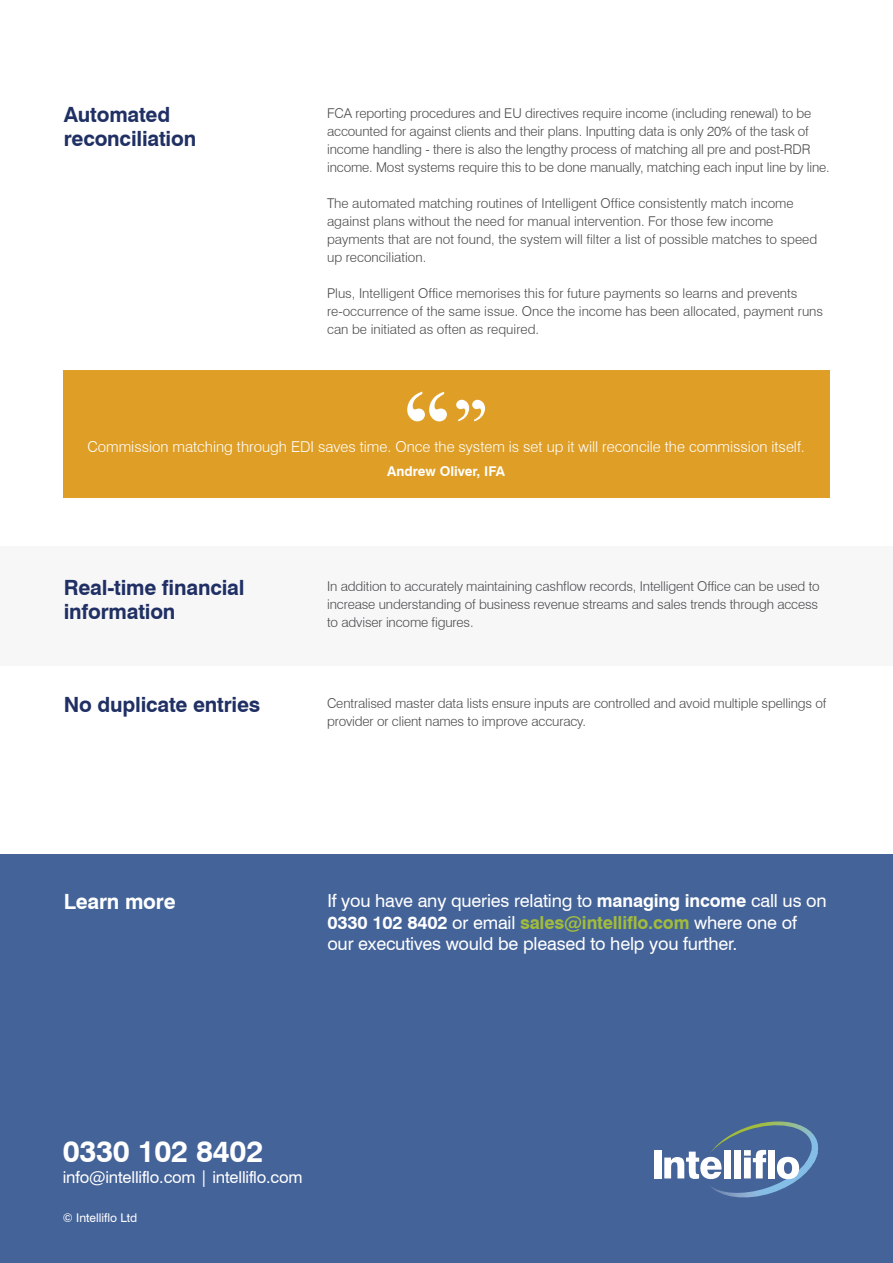
<style>
.page{position:relative;width:893px;height:1263px;background:#fff}
.page>*{position:absolute;margin:0;border:0;box-sizing:border-box;transform-origin:0 0}
.t1{font:700 30px "Swiss 721 BT";letter-spacing:-.01em;color:#fff}
.Section_Title{font:700 21px/24px "Swiss 721 BT";letter-spacing:-.01em;color:#203064}
.Section_Title-2{font:700 21px "Swiss 721 BT";letter-spacing:-.01em;color:#fff}
.Bodytext_Bold{font:18px/21.6px "Swiss 721 BT";letter-spacing:-.01em;color:#fff}
.t2{font:16.5px "Swiss 721 BT";letter-spacing:-.01em;color:#fff}
.t3{font:300 15px "Swiss 721 BT";color:#fff}
.Bodytext{font:300 13.5px/18px "Swiss 721 BT";letter-spacing:-.01em;color:#4b4c4d}
.t4{font:700 13.5px "Swiss 721 BT";color:#fff}
.Bodytext_Bold-2{font:12px "Swiss 721 BT";color:#fff}
.s1{font-weight:700}
.s2{font-weight:700;color:#a2bc3a}
</style>
<div class="page">
<div style="left:0;top:546px;width:893px;height:119px;background:#f7f7f8"></div>
<div style="left:0;top:855px;width:893px;height:408px;background:#446399"></div>
<div style="left:654px;top:1150px;width:7px;height:28px;background:#fff"></div>
<svg style="left:664px;top:1121px;width:155px;height:77px"></svg>
<div style="left:63px;top:370px;width:766px;height:127px;background:#df9f27"></div>
<svg style="left:407px;top:392px;width:40px;height:29px"></svg>
<svg style="left:456px;top:400px;width:29px;height:21px"></svg>
<p class="Section_Title" style="left:64px;top:103px;width:134px">Automated reconciliation</p>
<p class="Bodytext" style="left:327px;top:104px;width:504px">FCA reporting procedures and EU directives require income (including renewal) to be accounted for against clients and their plans. Inputting data is only 20% of the task of income handling - there is also the lengthy process of matching all pre and post-RDR income. Most systems require this to be done manually, matching each input line by line.</p>
<p class="Bodytext" style="left:327px;top:194px;width:492px">The automated matching routines of Intelligent Office consistently match income against plans without the need for manual intervention. For those few income payments that are not found, the system will filter a list of possible matches to speed up reconciliation.</p>
<p class="Bodytext" style="left:327px;top:284px;width:498px">Plus, Intelligent Office memorises this for future payments so learns and prevents re-occurrence of the same issue. Once the income has been allocated, payment runs can be initiated as often as required.</p>
<p class="t3" style="left:87px;top:437px;width:719px">Commission matching through EDI saves time. Once the system is set up it will reconcile the commission itself.</p>
<p class="t4" style="left:387px;top:463px;width:120px">Andrew Oliver, IFA</p>
<p class="Section_Title" style="left:64px;top:575px;width:182px">Real-time financial information</p>
<p class="Bodytext" style="left:327px;top:577px;width:494px;text-align:justify">In addition to accurately maintaining cashflow records, Intelligent Office can be used to increase understanding of business revenue streams and sales trends through access to adviser income figures.</p>
<p class="Section_Title" style="left:64px;top:692px;width:198px">No duplicate entries</p>
<p class="Bodytext" style="left:327px;top:694px;width:501px">Centralised master data lists ensure inputs are controlled and avoid multiple spellings of provider or client names to improve accuracy.</p>
<p class="Section_Title-2" style="left:64px;top:889px;width:113px">Learn more</p>
<p class="Bodytext_Bold" style="left:327px;top:890px;width:501px">If you have any queries relating to <span class="s1">managing income</span> call us on<br><span class="s1">0330 102 8402</span> or email <span class="s2">sales@intelliflo.com</span> where one of our executives would be pleased to help you further.</p>
<p class="t1" style="left:63px;top:1133px;width:202px">0330 102 8402</p>
<p class="t2" style="left:63px;top:1167px;width:241px">info@intelliflo.com | intelliflo.com</p>
<p class="Bodytext_Bold-2" style="left:63px;top:1211px;width:76px">© Intelliflo Ltd</p>
</div>
